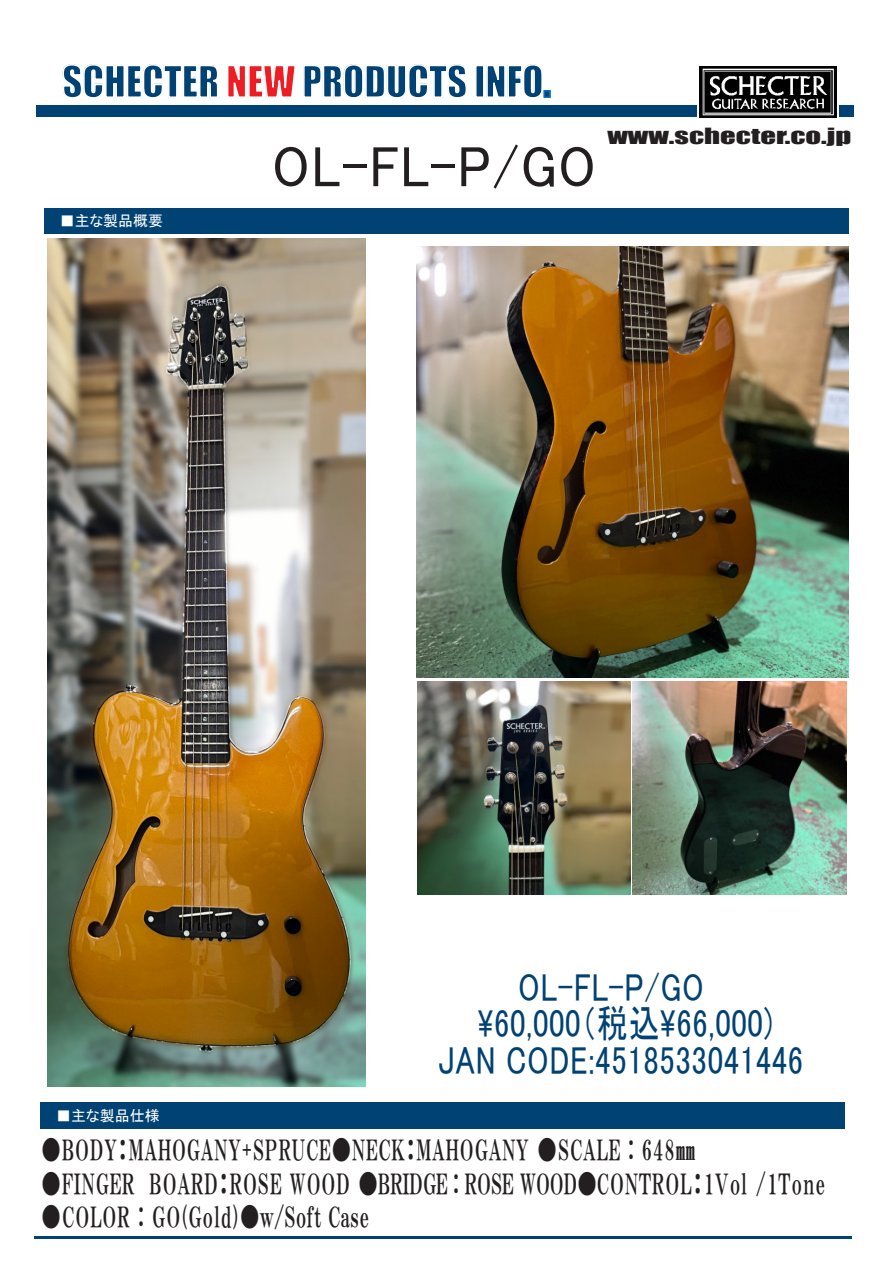
<style>
.page{position:relative;width:893px;height:1263px;background:#fff}
.page>*{position:absolute;margin:0;border:0;box-sizing:border-box;transform-origin:0 0}
.t1{font:58.05px "MS P Gothic";color:#231f20;scale:.93 1}
.t2{font:40.2px "Impact";color:#004274}
.t3{font:39.15px "MS P Gothic";letter-spacing:.02em;color:#004274;scale:.79 1}
.t4{font:28.05px "HGP Mincho E";letter-spacing:.04em;color:#231f20;scale:.71 1}
.t5{font:20.55px "Impact";color:#231f20;scale:1.49 1}
.t6{font:15px "MS P Gothic";color:#fff}
.s1{color:#ee1d23}
</style>
<div class="page">
<div style="left:37px;top:106px;width:817px;height:11px;background:#004274"></div>
<div style="left:697px;top:66px;width:141px;height:52px;background:#fff"></div>
<img style="left:699px;top:66px;width:138px;height:51px">
<svg style="left:226px;top:105px;width:242px;height:1px"></svg>
<div style="left:543px;top:90px;width:8px;height:8px;border:2px solid #0072bc"></div>
<div style="left:44px;top:208px;width:804px;height:25px;background:#004274"></div>
<hr style="left:34px;top:1236px;width:817px;height:2px;background:#004274">
<div style="left:41px;top:1101px;width:803px;height:27px;background:#004274"></div>
<img style="left:47px;top:238px;width:319px;height:849px">
<img style="left:417px;top:681px;width:429px;height:214px">
<img style="left:416px;top:246px;width:432px;height:432px">
<h2 class="t2" style="left:62px;top:65px;width:490px">SCHECTER <span class="s1">NEW</span> PRODUCTS INFO.</h2>
<p class="t6" style="left:60px;top:214px;width:105px">■主な製品概要</p>
<h1 class="t1" style="left:272px;top:133px;width:350px">OL-FL-P/GO</h1>
<p class="t5" style="left:607px;top:127px;width:165px">www.schecter.co.jp</p>
<h3 class="t3" style="left:518px;top:965px;width:237px">OL-FL-P/GO</h3>
<h3 class="t3" style="left:478px;top:1003px;width:375px">\60,000（税込\66,000)</h3>
<h3 class="t3" style="left:407px;top:1041px;width:503px">　 JAN CODE:4518533041446</h3>
<p class="t6" style="left:56px;top:1108px;width:105px">■主な製品仕様</p>
<p class="t4" style="left:41px;top:1135px;width:923px">●BODY：MAHOGANY+SPRUCE●NECK：MAHOGANY ●SCALE : 648㎜</p>
<p class="t4" style="left:41px;top:1169px;width:1105px">●FINGER　BOARD：ROSE WOOD ●BRIDGE : ROSE WOOD●CONTROL：1Vol /1Tone</p>
<p class="t4" style="left:41px;top:1203px;width:463px">●COLOR : GO(Gold)●w/Soft Case</p>
</div>
